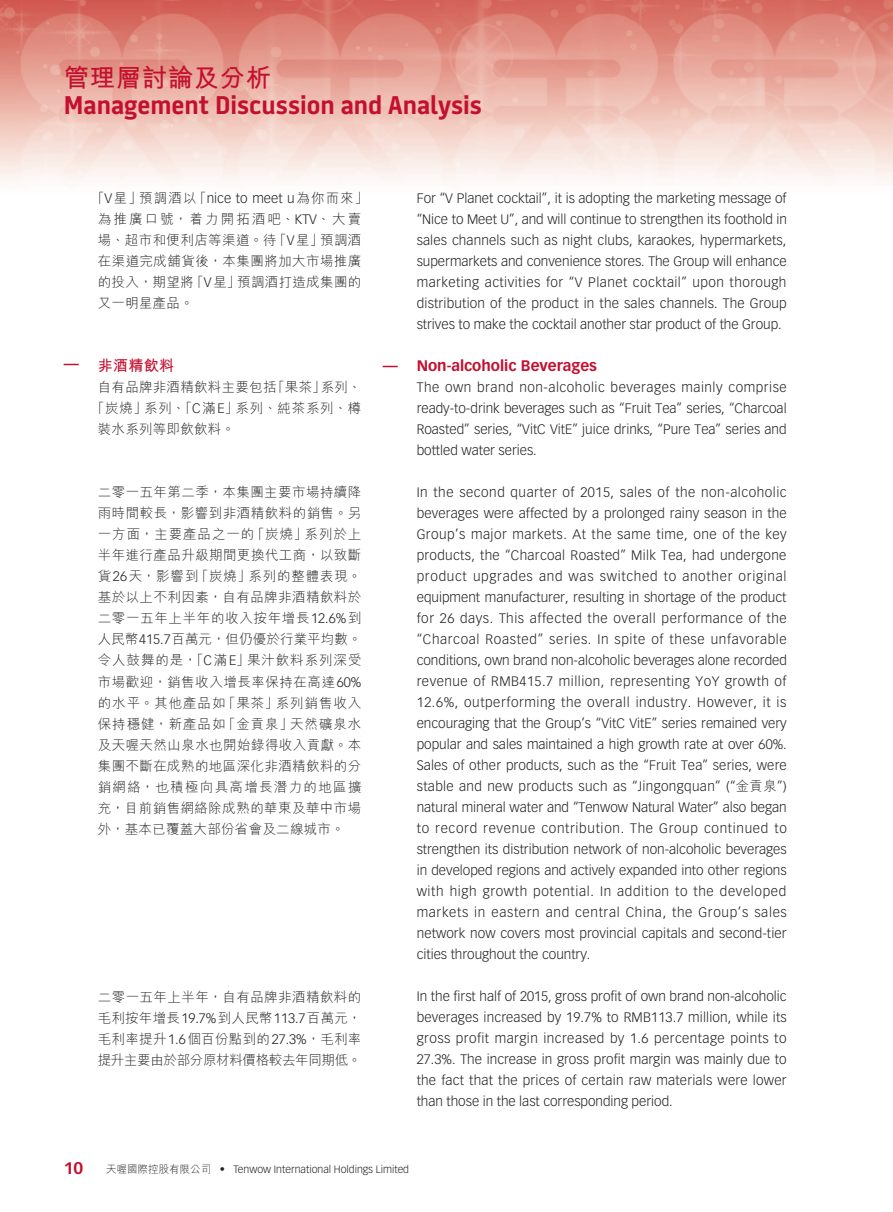
<style>
.page{position:relative;width:893px;height:1212px;background:#fff}
.page>*{position:absolute;margin:0;border:0;box-sizing:border-box;transform-origin:0 0}
.t1{font:700 25.5px "Battersea";color:#c3102f}
.t2{font:700 25.5px "M Hei HK";letter-spacing:.02em;color:#c3102f}
.t3{font:700 16.5px "Vectora LT Std";color:#c3102f}
._02_H2_E{font:700 15px "Vectora LT Std";color:#c3102f}
._002_H2_C{font:700 15px "M Hei HK";letter-spacing:.02em;color:#c3102f}
._00_txt_E{font:300 13.5px/21px "Vectora LT Std";color:#231f20;text-align:justify}
._000_txt_C{font:300 13.5px/21px "M Hei HK";letter-spacing:.025em;color:#231f20;text-align:justify}
._000_txt_C-2{font:300 13.5px "M Hei HK";letter-spacing:.06em;color:#231f20}
.t4{font:300 10.5px "Vectora LT Std";color:#231f20}
.s1{font-family:"Vectora LT Std"}
.s2{font-family:"M Hei HK"}
</style>
<div class="page">
<img style="left:0;top:0;width:893px;height:181px">
<h1 class="t2" style="left:64px;top:59px;width:209px">管理層討論及分析</h1>
<h1 class="t1" style="left:64px;top:89px;width:420px">Management Discussion and Analysis</h1>
<p class="_000_txt_C" style="left:98px;top:188px;width:272px;text-align:left;text-indent:-7px">「<span class="s1">V</span>星」預調酒以「<span class="s1">nice to meet u</span>為你而來」為推廣口號，着力開拓酒吧、<span class="s1">KTV</span>、大賣場、超市和便利店等渠道。待「<span class="s1">V</span>星」預調酒在渠道完成舖貨後，本集團將加大市場推廣的投入，期望將「<span class="s1">V</span>星」預調酒打造成集團的又一明星產品。</p>
<p class="_002_H2_C" style="left:64px;top:355px;width:112px"><span class="s1">—</span> 非酒精飲料</p>
<p class="_000_txt_C" style="left:98px;top:377px;width:265px">自有品牌非酒精飲料主要包括「果茶」系列、</p>
<p class="_000_txt_C-2" style="left:91px;top:402px;width:272px">「炭燒」系列、「<span class="s1">C</span>滿<span class="s1">E</span>」系列、純茶系列、樽</p>
<p class="_000_txt_C" style="left:98px;top:419px;width:139px">裝水系列等即飲飲料。</p>
<p class="_000_txt_C" style="left:98px;top:482px;width:265px">二零一五年第二季，本集團主要市場持續降雨時間較長，影響到非酒精飲料的銷售。另一方面，主要產品之一的「炭燒」系列於上半年進行產品升級期間更換代工商，以致斷貨<span class="s1">26</span>天，影響到「炭燒」系列的整體表現。基於以上不利因素，自有品牌非酒精飲料於二零一五年上半年的收入按年增長<span class="s1">12.6%</span>到人民幣<span class="s1">415.7</span>百萬元，但仍優於行業平均數。令人鼓舞的是，「<span class="s1">C</span>滿<span class="s1">E</span>」果汁飲料系列深受市場歡迎，銷售收入增長率保持在高達<span class="s1">60%</span>的水平。其他產品如「果茶」系列銷售收入保持穩健，新產品如「金貢泉」天然礦泉水及天喔天然山泉水也開始錄得收入貢獻。本集團不斷在成熟的地區深化非酒精飲料的分銷網絡，也積極向具高增長潛力的地區擴充，目前銷售網絡除成熟的華東及華中市場外，基本已覆蓋大部份省會及二線城市。</p>
<p class="_000_txt_C" style="left:98px;top:986px;width:265px">二零一五年上半年，自有品牌非酒精飲料的毛利按年增長<span class="s1">19.7%</span>到人民幣<span class="s1">113.7</span>百萬元，毛利率提升<span class="s1">1.6</span>個百份點到的<span class="s1">27.3%</span>，毛利率提升主要由於部分原材料價格較去年同期低。</p>
<p class="_00_txt_E" style="left:417px;top:187px;width:372px">For “V Planet cocktail”, it is adopting the marketing message of “Nice to Meet U”, and will continue to strengthen its foothold in sales channels such as night clubs, karaokes, hypermarkets, supermarkets and convenience stores. The Group will enhance marketing activities for “V Planet cocktail” upon thorough distribution of the product in the sales channels. The Group strives to make the cocktail another star product of the Group.</p>
<p class="_02_H2_E" style="left:383px;top:356px;width:216px">— Non-alcoholic Beverages</p>
<p class="_00_txt_E" style="left:417px;top:376px;width:371px">The own brand non-alcoholic beverages mainly comprise ready-to-drink beverages such as “Fruit Tea” series, “Charcoal Roasted” series, “VitC VitE” juice drinks, “Pure Tea” series and bottled water series.</p>
<p class="_00_txt_E" style="left:417px;top:481px;width:372px">In the second quarter of 2015, sales of the non-alcoholic beverages were affected by a prolonged rainy season in the Group’s major markets. At the same time, one of the key products, the “Charcoal Roasted” Milk Tea, had undergone product upgrades and was switched to another original equipment manufacturer, resulting in shortage of the product for 26 days. This affected the overall performance of the “Charcoal Roasted” series. In spite of these unfavorable conditions, own brand non-alcoholic beverages alone recorded revenue of RMB415.7 million, representing YoY growth of 12.6%, outperforming the overall industry. However, it is encouraging that the Group’s “VitC VitE” series remained very popular and sales maintained a high growth rate at over 60%.<br>Sales of other products, such as the “Fruit Tea” series, were stable and new products such as “Jingongquan” (“<span class="s2">金貢泉</span>”) natural mineral water and “Tenwow Natural Water” also began to record revenue contribution. The Group continued to strengthen its distribution network of non-alcoholic beverages in developed regions and actively expanded into other regions with high growth potential. In addition to the developed markets in eastern and central China, the Group’s sales network now covers most provincial capitals and second-tier cities throughout the country.</p>
<p class="_00_txt_E" style="left:417px;top:985px;width:371px">In the first half of 2015, gross profit of own brand non-alcoholic beverages increased by 19.7% to RMB113.7 million, while its gross profit margin increased by 1.6 percentage points to 27.3%. The increase in gross profit margin was mainly due to the fact that the prices of certain raw materials were lower than those in the last corresponding period.</p>
<p class="t3" style="left:64px;top:1158px;width:21px">10</p>
<p class="t4" style="left:106px;top:1163px;width:304px"><span class="s2">天喔國際控股有限公司 •</span> Tenwow International Holdings Limited</p>
</div>
